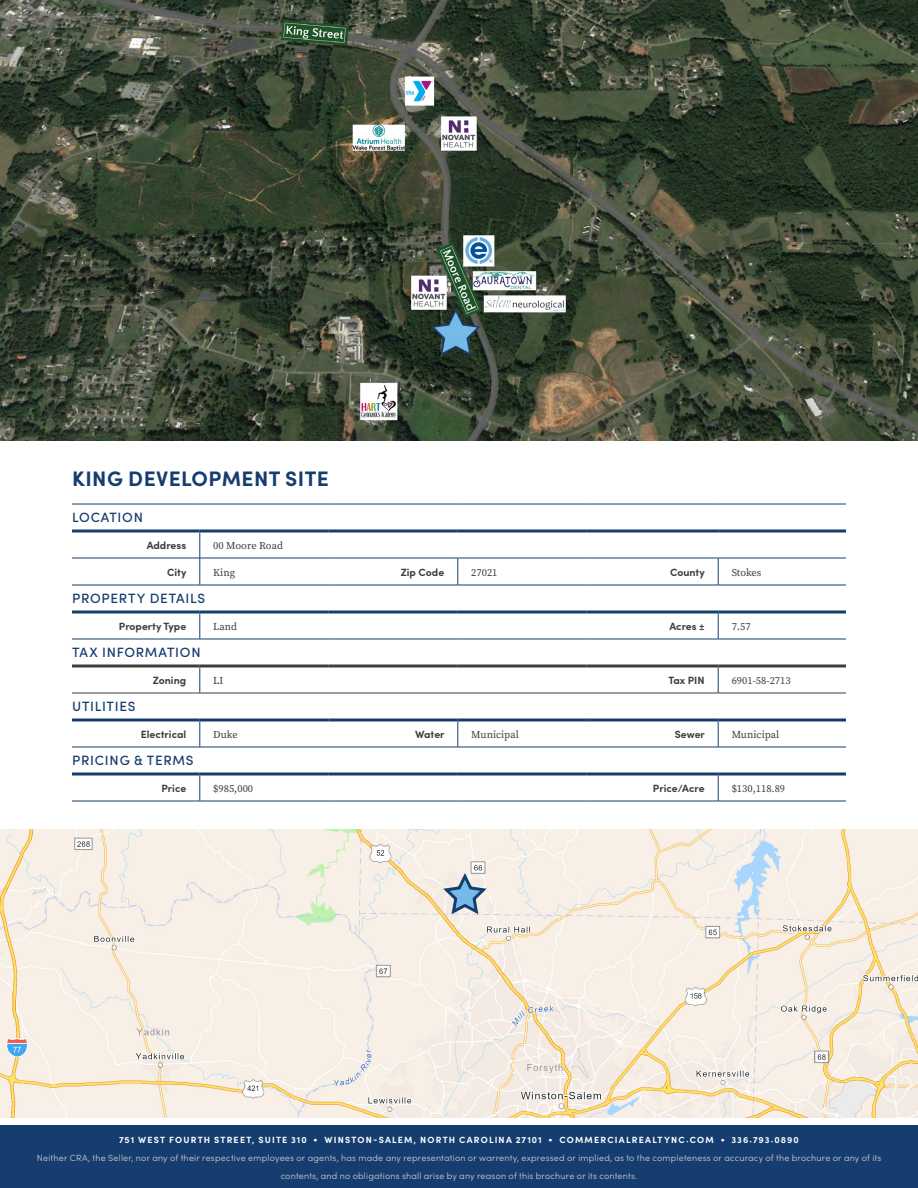
<style>
.page{position:relative;width:918px;height:1188px;background:#fff}
.page>*{position:absolute;margin:0;border:0;box-sizing:border-box;transform-origin:0 0}
.t1{font:700 21px "Sofia Pro";letter-spacing:.02em;color:#163d6f}
.t2{font:500 13.5px "Sofia Pro";letter-spacing:.055em;color:#163d6f}
.t3{font:700 10.5px "Sofia Pro";color:#3e3e3f}
.t4{font:10.5px "Source Serif Pro";color:#3e3e3f}
.t5{font:300 9px/18px "Sofia Pro";letter-spacing:.025em;color:#d4d3d2;text-align:center}
.t6{font:700 9px "Sofia Pro";letter-spacing:.135em;color:#fff}
</style>
<div class="page">
<img style="left:0;top:0;width:918px;height:441px">
<svg style="left:200px;top:772px;width:129px;height:4px"></svg>
<svg style="left:718px;top:772px;width:128px;height:4px"></svg>
<hr style="left:200px;top:801px;width:129px;height:1px;background:#163d6f">
<hr style="left:718px;top:801px;width:128px;height:1px;background:#163d6f">
<hr style="left:72px;top:801px;width:128px;height:1px;background:#163d6f">
<svg style="left:200px;top:668px;width:1px;height:25px"></svg>
<svg style="left:200px;top:722px;width:1px;height:25px"></svg>
<svg style="left:200px;top:776px;width:1px;height:25px"></svg>
<svg style="left:458px;top:722px;width:1px;height:25px"></svg>
<svg style="left:718px;top:722px;width:1px;height:25px"></svg>
<svg style="left:200px;top:614px;width:1px;height:25px"></svg>
<svg style="left:72px;top:772px;width:128px;height:4px"></svg>
<svg style="left:458px;top:559px;width:1px;height:26px"></svg>
<svg style="left:718px;top:559px;width:1px;height:26px"></svg>
<hr style="left:72px;top:558px;width:128px;height:1px;background:#163d6f">
<hr style="left:72px;top:530px;width:128px;height:2px;background:#163d6f">
<hr style="left:72px;top:504px;width:128px;height:1px;background:#163d6f">
<hr style="left:200px;top:504px;width:129px;height:1px;background:#163d6f">
<hr style="left:329px;top:504px;width:129px;height:1px;background:#163d6f">
<hr style="left:458px;top:504px;width:129px;height:1px;background:#163d6f">
<hr style="left:587px;top:504px;width:131px;height:1px;background:#163d6f">
<hr style="left:718px;top:504px;width:128px;height:1px;background:#163d6f">
<hr style="left:200px;top:530px;width:129px;height:2px;background:#163d6f">
<hr style="left:329px;top:530px;width:129px;height:2px;background:#163d6f">
<hr style="left:458px;top:530px;width:129px;height:2px;background:#163d6f">
<hr style="left:587px;top:530px;width:131px;height:2px;background:#163d6f">
<hr style="left:718px;top:530px;width:128px;height:2px;background:#163d6f">
<svg style="left:200px;top:532px;width:1px;height:53px"></svg>
<hr style="left:200px;top:558px;width:129px;height:1px;background:#163d6f">
<hr style="left:329px;top:558px;width:129px;height:1px;background:#163d6f">
<hr style="left:458px;top:558px;width:129px;height:1px;background:#163d6f">
<hr style="left:587px;top:558px;width:131px;height:1px;background:#163d6f">
<hr style="left:718px;top:558px;width:128px;height:1px;background:#163d6f">
<hr style="left:72px;top:585px;width:128px;height:1px;background:#163d6f">
<hr style="left:200px;top:585px;width:129px;height:1px;background:#163d6f">
<hr style="left:329px;top:585px;width:129px;height:1px;background:#163d6f">
<hr style="left:458px;top:585px;width:129px;height:1px;background:#163d6f">
<hr style="left:587px;top:585px;width:131px;height:1px;background:#163d6f">
<hr style="left:718px;top:585px;width:128px;height:1px;background:#163d6f">
<svg style="left:72px;top:610px;width:128px;height:4px"></svg>
<svg style="left:200px;top:610px;width:129px;height:4px"></svg>
<svg style="left:718px;top:610px;width:128px;height:4px"></svg>
<hr style="left:72px;top:747px;width:128px;height:1px;background:#163d6f">
<hr style="left:200px;top:747px;width:129px;height:1px;background:#163d6f">
<hr style="left:329px;top:747px;width:129px;height:1px;background:#163d6f">
<hr style="left:458px;top:747px;width:129px;height:1px;background:#163d6f">
<hr style="left:587px;top:747px;width:131px;height:1px;background:#163d6f">
<hr style="left:718px;top:747px;width:128px;height:1px;background:#163d6f">
<hr style="left:72px;top:639px;width:128px;height:1px;background:#163d6f">
<hr style="left:200px;top:639px;width:129px;height:1px;background:#163d6f">
<hr style="left:718px;top:639px;width:128px;height:1px;background:#163d6f">
<svg style="left:72px;top:718px;width:128px;height:4px"></svg>
<svg style="left:200px;top:718px;width:129px;height:4px"></svg>
<svg style="left:329px;top:718px;width:129px;height:4px"></svg>
<svg style="left:458px;top:718px;width:129px;height:4px"></svg>
<svg style="left:587px;top:718px;width:131px;height:4px"></svg>
<svg style="left:718px;top:718px;width:128px;height:4px"></svg>
<svg style="left:72px;top:664px;width:128px;height:4px"></svg>
<svg style="left:200px;top:664px;width:129px;height:4px"></svg>
<svg style="left:718px;top:664px;width:128px;height:4px"></svg>
<hr style="left:72px;top:693px;width:128px;height:1px;background:#3e3e3f">
<hr style="left:200px;top:693px;width:129px;height:1px;background:#3e3e3f">
<hr style="left:718px;top:693px;width:128px;height:1px;background:#3e3e3f">
<svg style="left:329px;top:610px;width:129px;height:4px"></svg>
<svg style="left:458px;top:610px;width:129px;height:4px"></svg>
<svg style="left:587px;top:610px;width:131px;height:4px"></svg>
<svg style="left:718px;top:614px;width:1px;height:25px"></svg>
<hr style="left:329px;top:639px;width:129px;height:1px;background:#163d6f">
<hr style="left:458px;top:639px;width:129px;height:1px;background:#163d6f">
<hr style="left:587px;top:639px;width:131px;height:1px;background:#163d6f">
<svg style="left:329px;top:664px;width:129px;height:4px"></svg>
<svg style="left:458px;top:664px;width:129px;height:4px"></svg>
<svg style="left:587px;top:664px;width:131px;height:4px"></svg>
<svg style="left:718px;top:668px;width:1px;height:25px"></svg>
<hr style="left:329px;top:693px;width:129px;height:1px;background:#3e3e3f">
<hr style="left:458px;top:693px;width:129px;height:1px;background:#3e3e3f">
<hr style="left:587px;top:693px;width:131px;height:1px;background:#3e3e3f">
<svg style="left:329px;top:772px;width:129px;height:4px"></svg>
<svg style="left:458px;top:772px;width:129px;height:4px"></svg>
<svg style="left:587px;top:772px;width:131px;height:4px"></svg>
<svg style="left:718px;top:776px;width:1px;height:25px"></svg>
<hr style="left:329px;top:801px;width:129px;height:1px;background:#163d6f">
<hr style="left:458px;top:801px;width:129px;height:1px;background:#163d6f">
<hr style="left:587px;top:801px;width:131px;height:1px;background:#163d6f">
<div style="left:0;top:1125px;width:918px;height:63px;background:#163d6f"></div>
<img style="left:0;top:829px;width:918px;height:289px">
<svg style="left:440px;top:872px;width:50px;height:45px;background:#b8c4cf"></svg>
<h1 class="t1" style="left:72px;top:462px;width:258px">KING DEVELOPMENT SITE</h1>
<h2 class="t2" style="left:72px;top:507px;width:72px">LOCATION</h2>
<p class="t3" style="left:147px;top:537px;width:41px">Address</p>
<p class="t4" style="left:213px;top:538px;width:71px">00 Moore Road</p>
<p class="t3" style="left:167px;top:564px;width:21px">City</p>
<p class="t4" style="left:213px;top:565px;width:23px">King</p>
<p class="t3" style="left:401px;top:564px;width:45px">Zip Code</p>
<p class="t4" style="left:471px;top:565px;width:28px">27021</p>
<p class="t3" style="left:670px;top:564px;width:36px">County</p>
<p class="t4" style="left:732px;top:565px;width:31px">Stokes</p>
<h2 class="t2" style="left:72px;top:588px;width:135px">PROPERTY DETAILS</h2>
<p class="t3" style="left:119px;top:618px;width:69px">Property Type</p>
<p class="t4" style="left:213px;top:619px;width:25px">Land</p>
<p class="t3" style="left:669px;top:618px;width:37px">Acres ±</p>
<p class="t4" style="left:732px;top:619px;width:20px">7.57</p>
<h2 class="t2" style="left:72px;top:642px;width:130px">TAX INFORMATION</h2>
<p class="t3" style="left:153px;top:672px;width:35px">Zoning</p>
<p class="t4" style="left:213px;top:673px;width:11px">LI</p>
<p class="t3" style="left:668px;top:672px;width:38px">Tax PIN</p>
<p class="t4" style="left:732px;top:673px;width:61px">6901-58-2713</p>
<h2 class="t2" style="left:72px;top:696px;width:65px">UTILITIES</h2>
<p class="t3" style="left:141px;top:726px;width:47px">Electrical</p>
<p class="t4" style="left:213px;top:727px;width:26px">Duke</p>
<p class="t3" style="left:415px;top:726px;width:31px">Water</p>
<p class="t4" style="left:471px;top:727px;width:49px">Municipal</p>
<p class="t3" style="left:675px;top:726px;width:32px">Sewer</p>
<p class="t4" style="left:732px;top:727px;width:49px">Municipal</p>
<h2 class="t2" style="left:72px;top:750px;width:123px">PRICING &amp; TERMS</h2>
<p class="t3" style="left:162px;top:780px;width:26px">Price</p>
<p class="t4" style="left:213px;top:781px;width:41px">$985,000</p>
<p class="t3" style="left:653px;top:780px;width:53px">Price/Acre</p>
<p class="t4" style="left:732px;top:781px;width:55px">$130,118.89</p>
<p class="t6" style="left:119px;top:1133px;width:681px">751 WEST FOURTH STREET, SUITE 310 • WINSTON-SALEM, NORTH CAROLINA 27101 • COMMERCIALREALTYNC.COM • 336.793.0890</p>
<p class="t5" style="left:37px;top:1148px;width:846px">Neither CRA, the Seller, nor any of their respective employees or agents, has made any representation or warrenty, expressed or implied, as to the completeness or accuracy of the brochure or any of its contents, and no obligations shall arise by any reason of this brochure or its contents.</p>
</div>
